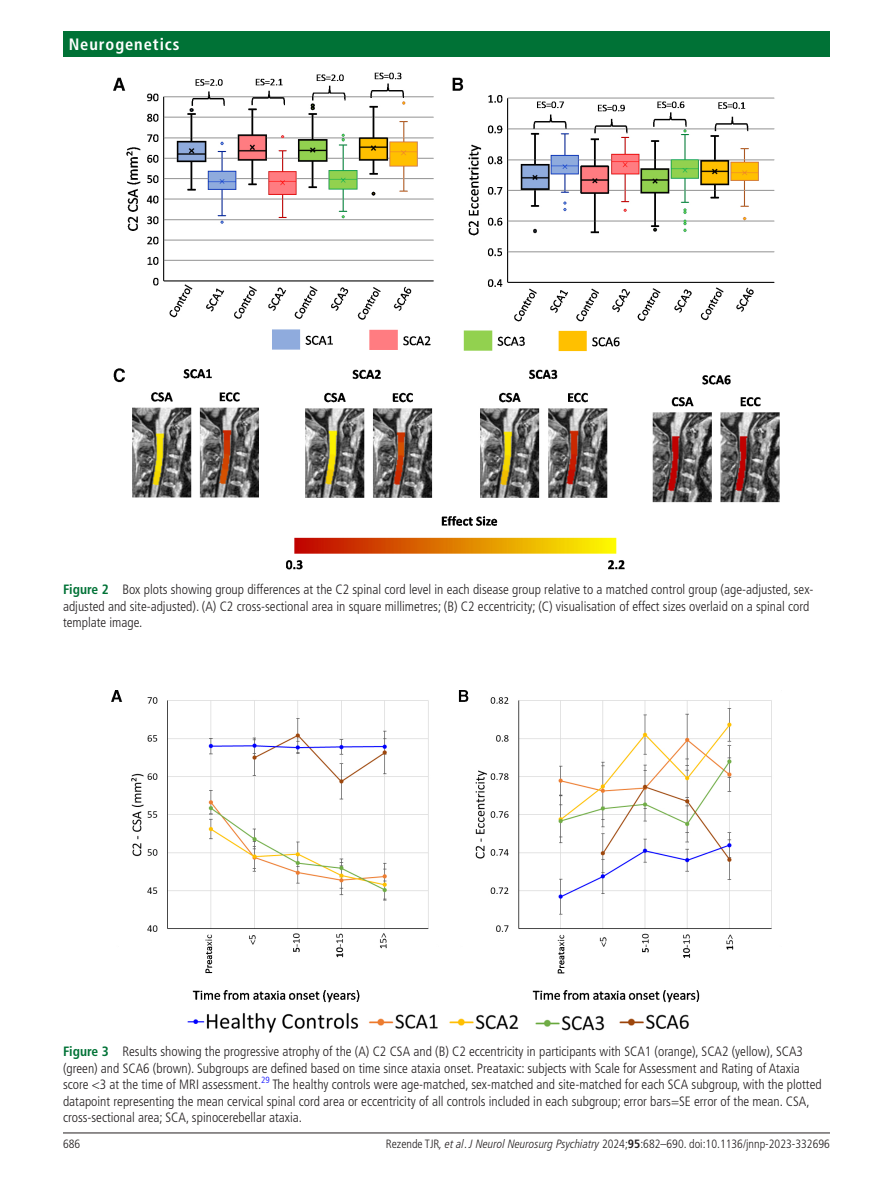
<style>
.page{position:relative;width:893px;height:1191px;background:#fff}
.page>*{position:absolute;margin:0;border:0;box-sizing:border-box;transform-origin:0 0}
.t1{font:700 condensed 16.5px "Frutiger LT Pro";letter-spacing:.055em;color:#fff}
.t2{font:300 condensed 13.5px/16.5px "Frutiger LT Pro";color:#231f20}
.t3{font:300 condensed 12px "Frutiger LT Pro";color:#231f20}
.s1{font-weight:700;color:#007236}
.s2{font-style:italic}
.s3{font-weight:700}
</style>
<div class="page">
<hr style="left:63px;top:1132px;width:767px;height:1px;background:#231f20">
<div style="left:63px;top:31px;width:767px;height:25px;background:#007236"></div>
<img style="left:113px;top:72px;width:666px;height:498px">
<img style="left:111px;top:690px;width:661px;height:342px">
<p class="t1" style="left:69px;top:34px;width:112px">Neurogenetics</p>
<p class="t2" style="left:63px;top:581px;width:752px"><span class="s1">Figure 2</span> Box plots showing group differences at the C2 spinal cord level in each disease group relative to a matched control group (age-adjusted, sex&shy;adjusted and site-adjusted). (A) C2 cross-sectional area in square millimetres; (B) C2 eccentricity; (C) visualisation of effect sizes overlaid on a spinal cord template image.</p>
<p class="t2" style="left:63px;top:1043px;width:760px"><span class="s1">Figure 3</span> Results showing the progressive atrophy of the (A) C2 CSA and (B) C2 eccentricity in participants with SCA1 (orange), SCA2 (yellow), SCA3 (green) and SCA6 (brown). Subgroups are defined based on time since ataxia onset. Preataxic: subjects with Scale for Assessment and Rating of Ataxia score &lt;3 at the time of MRI assessment.<sup>29</sup> The healthy controls were age-matched, sex-matched and site-matched for each SCA subgroup, with the plotted datapoint representing the mean cervical spinal cord area or eccentricity of all controls included in each subgroup; error bars=SE error of the mean. CSA, cross-sectional area; SCA, spinocerebellar ataxia.</p>
<p class="t3" style="left:63px;top:1136px;width:19px">686</p>
<p class="t3" style="left:386px;top:1136px;width:446px">Rezende TJR<span class="s2">, et al</span>. <span class="s2">J Neurol Neurosurg Psychiatry</span> 2024;<span class="s3">95</span>:682–690. doi:10.1136/jnnp-2023-332696</p>
</div>
